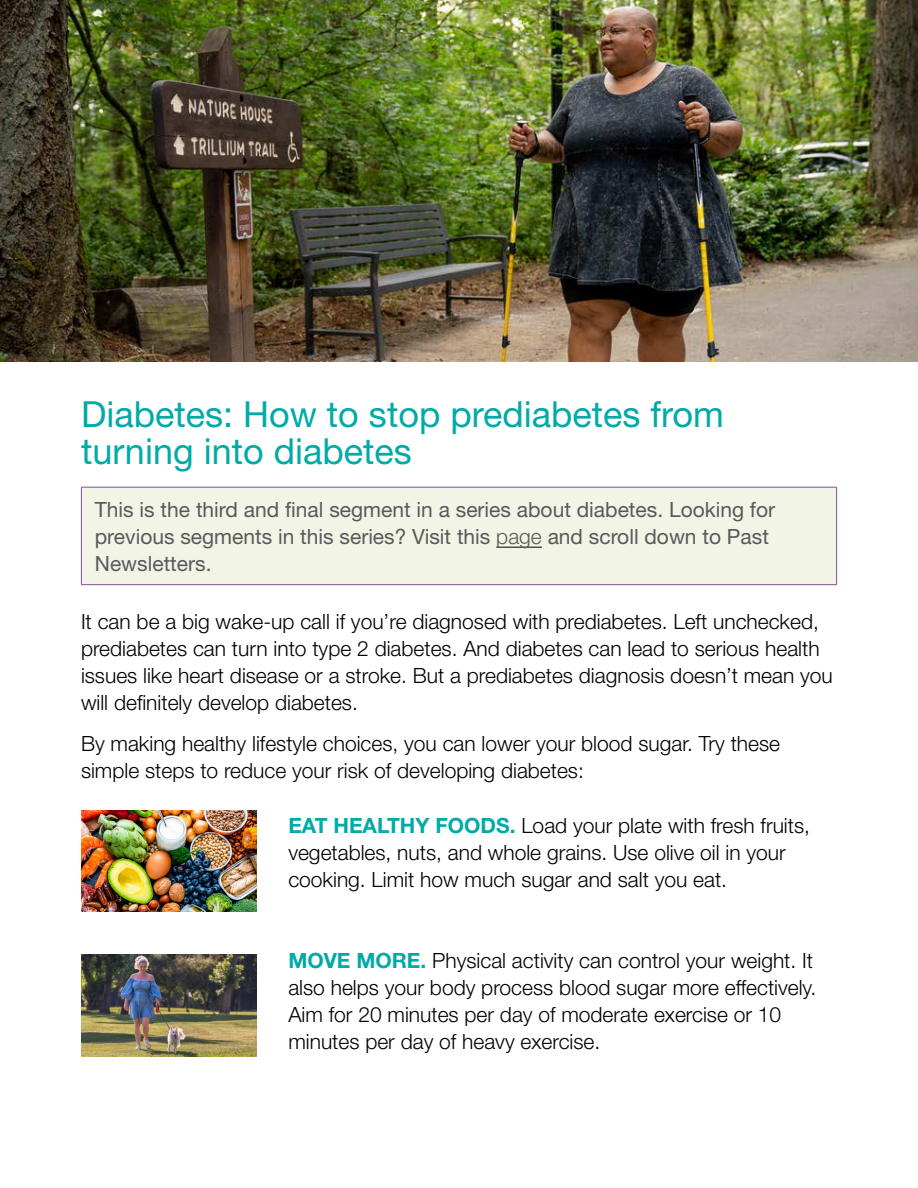
<style>
.page{position:relative;width:918px;height:1188px;background:#fff}
.page>*{position:absolute;margin:0;border:0;box-sizing:border-box;transform-origin:0 0}
.t1{font:36px/37.5px "Helvetica Neue";color:#00aaa6}
.t2{font:300 21px/27px "Helvetica Neue";color:#000}
.t3{font:21px/27px "Helvetica Neue";color:#58595b}
.s1{font-weight:300}
.s2{font-weight:700;color:#00aaa6}
</style>
<div class="page">
<img style="left:1px;top:0;width:917px;height:362px">
<div style="left:81px;top:487px;width:756px;height:98px;background:#f2f4e6"></div>
<hr style="left:81px;top:487px;width:756px;height:1px;background:#824e9e">
<hr style="left:81px;top:488px;width:1px;height:96px;background:#824e9e">
<hr style="left:836px;top:488px;width:1px;height:96px;background:#824e9e">
<hr style="left:81px;top:584px;width:756px;height:1px;background:#824e9e">
<hr style="left:496px;top:547px;width:46px;height:1px;background:#000">
<img style="left:81px;top:810px;width:175px;height:102px">
<img style="left:81px;top:955px;width:175px;height:101px">
<h1 class="t1" style="left:81px;top:394px;width:644px">Diabetes: How to stop prediabetes from turning into diabetes</h1>
<p class="t3" style="left:95px;top:496px;width:682px">This is the third and final segment in a series about diabetes. Looking for previous segments in this series? Visit this <span class="s1">page</span> and scroll down to Past<br>Newsletters.</p>
<p class="t2" style="left:81px;top:608px;width:753px">It can be a big wake-up call if you’re diagnosed with prediabetes. Left unchecked, prediabetes can turn into type 2 diabetes. And diabetes can lead to serious health issues like heart disease or a stroke. But a prediabetes diagnosis doesn’t mean you will definitely develop diabetes.</p>
<p class="t2" style="left:81px;top:729px;width:701px">By making healthy lifestyle choices, you can lower your blood sugar. Try these simple steps to reduce your risk of developing diabetes:</p>
<p class="t2" style="left:288px;top:812px;width:523px"><span class="s2">EAT HEALTHY FOODS.</span> Load your plate with fresh fruits, vegetables, nuts, and whole grains. Use olive oil in your cooking. Limit how much sugar and salt you eat.</p>
<p class="t2" style="left:288px;top:947px;width:529px"><span class="s2">MOVE MORE.</span> Physical activity can control your weight. It also helps your body process blood sugar more effectively.<br>Aim for 20 minutes per day of moderate exercise or 10 minutes per day of heavy exercise.</p>
</div>
